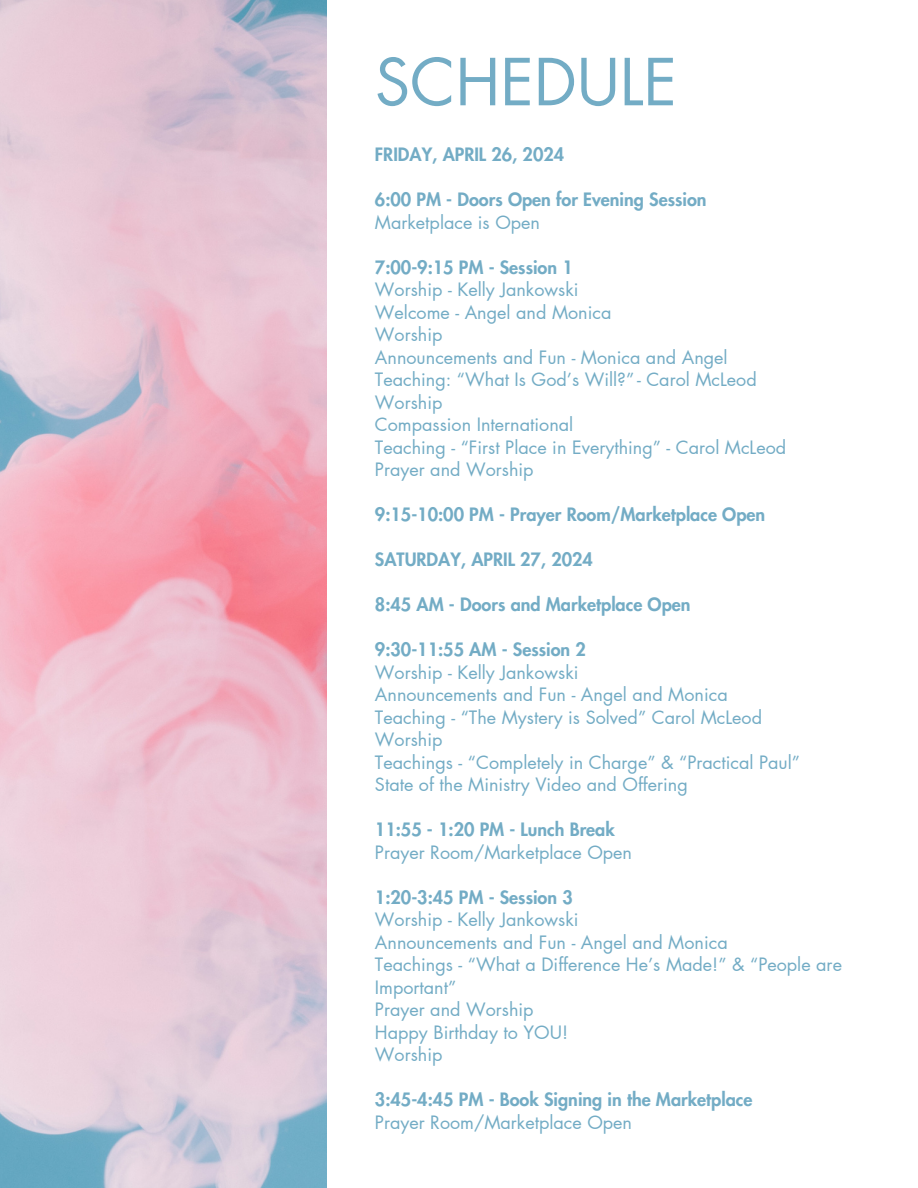
<style>
.page{position:relative;width:918px;height:1188px;background:#fff}
.page>*{position:absolute;margin:0;border:0;box-sizing:border-box;transform-origin:0 0}
.t1{font:63px "Futura LT Pro";color:#73acc5}
.t2{font:18px/22.5px "Futura LT Pro";color:#73acc5}
.t3{font:800 18px "Futura LT Pro";color:#73acc5}
</style>
<div class="page">
<img style="left:0;top:0;width:326px;height:1188px">
<h1 class="t1" style="left:375px;top:53px;width:304px">SCHEDULE</h1>
<h2 class="t3" style="left:375px;top:146px;width:191px">FRIDAY, APRIL 26, 2024</h2>
<p class="t3" style="left:375px;top:191px;width:333px">6:00 PM - Doors Open for Evening Session</p>
<p class="t2" style="left:375px;top:211px;width:167px">Marketplace is Open</p>
<p class="t3" style="left:375px;top:259px;width:199px">7:00-9:15 PM - Session 1</p>
<p class="t2" style="left:375px;top:279px;width:205px">Worship - Kelly Jankowski</p>
<p class="t2" style="left:375px;top:301px;width:238px">Welcome - Angel and Monica</p>
<p class="t2" style="left:375px;top:324px;width:69px">Worship</p>
<p class="t2" style="left:375px;top:346px;width:354px">Announcements and Fun - Monica and Angel</p>
<p class="t2" style="left:375px;top:369px;width:383px">Teaching: “What Is God’s Will?” - Carol McLeod</p>
<p class="t2" style="left:375px;top:391px;width:69px">Worship</p>
<p class="t2" style="left:375px;top:414px;width:200px">Compassion International</p>
<p class="t2" style="left:375px;top:436px;width:413px">Teaching - “First Place in Everything” - Carol McLeod</p>
<p class="t2" style="left:375px;top:459px;width:160px">Prayer and Worship</p>
<h3 class="t3" style="left:375px;top:506px;width:392px">9:15-10:00 PM - Prayer Room/Marketplace Open</h3>
<h2 class="t3" style="left:375px;top:551px;width:219px">SATURDAY, APRIL 27, 2024</h2>
<h3 class="t3" style="left:375px;top:596px;width:317px">8:45 AM - Doors and Marketplace Open</h3>
<p class="t3" style="left:375px;top:641px;width:212px">9:30-11:55 AM - Session 2</p>
<p class="t2" style="left:375px;top:661px;width:205px">Worship - Kelly Jankowski</p>
<p class="t2" style="left:375px;top:684px;width:354px">Announcements and Fun - Angel and Monica</p>
<p class="t2" style="left:375px;top:706px;width:389px">Teaching - “The Mystery is Solved” Carol McLeod</p>
<p class="t2" style="left:375px;top:729px;width:69px">Worship</p>
<p class="t2" style="left:375px;top:751px;width:427px">Teachings - “Completely in Charge” &amp; “Practical Paul”</p>
<p class="t2" style="left:375px;top:774px;width:314px">State of the Ministry Video and Offering</p>
<p class="t3" style="left:375px;top:821px;width:241px">11:55 - 1:20 PM - Lunch Break</p>
<p class="t2" style="left:375px;top:841px;width:259px">Prayer Room/Marketplace Open</p>
<p class="t3" style="left:375px;top:889px;width:199px">1:20-3:45 PM - Session 3</p>
<p class="t2" style="left:375px;top:909px;width:205px">Worship - Kelly Jankowski</p>
<p class="t2" style="left:375px;top:931px;width:354px">Announcements and Fun - Angel and Monica</p>
<p class="t2" style="left:375px;top:954px;width:469px">Teachings - “What a Difference He’s Made!” &amp; “People are<br>Important”</p>
<p class="t2" style="left:375px;top:999px;width:160px">Prayer and Worship</p>
<p class="t2" style="left:375px;top:1021px;width:195px">Happy Birthday to YOU!</p>
<p class="t2" style="left:375px;top:1044px;width:69px">Worship</p>
<p class="t3" style="left:375px;top:1091px;width:379px">3:45-4:45 PM - Book Signing in the Marketplace</p>
<p class="t2" style="left:375px;top:1111px;width:259px">Prayer Room/Marketplace Open</p>
</div>
